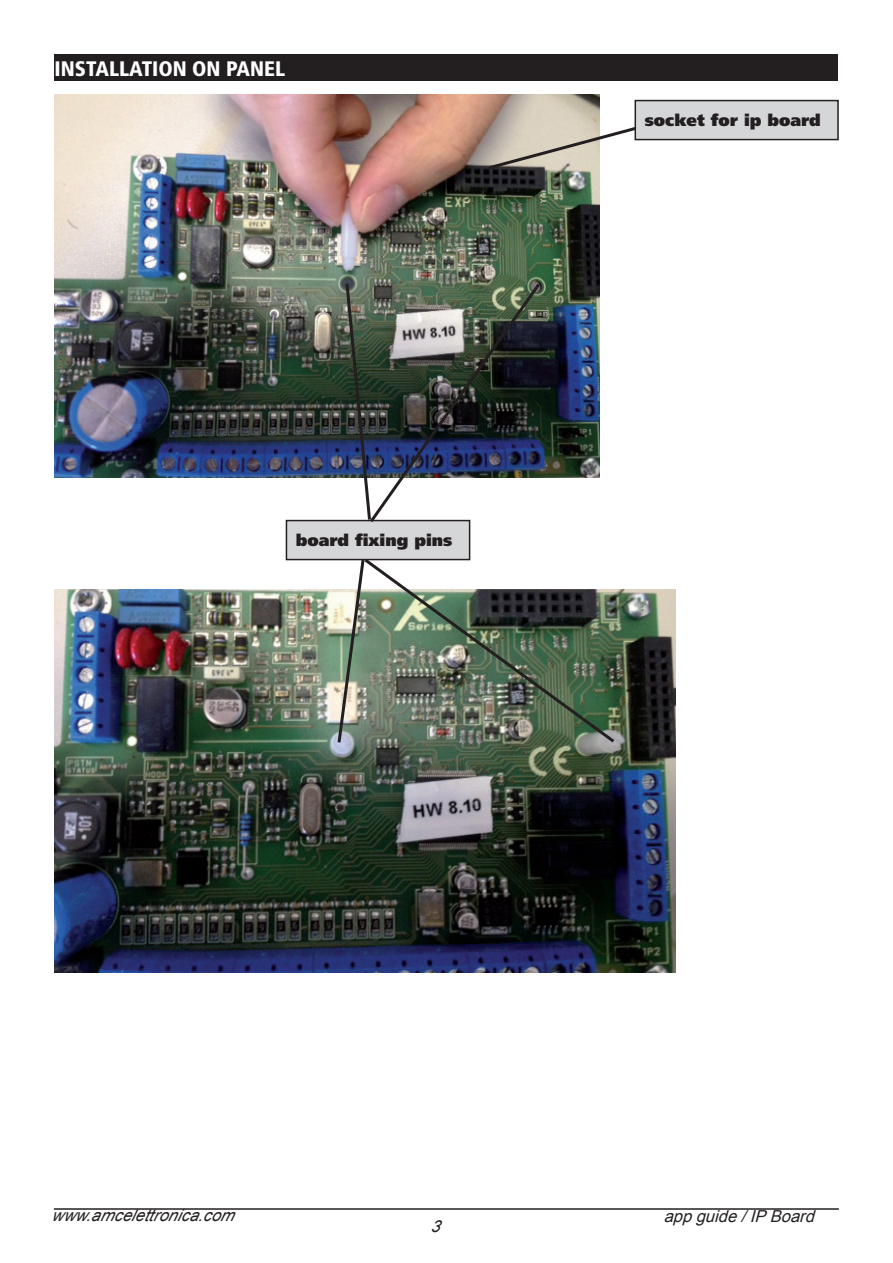
<style>
.page{position:relative;width:893px;height:1263px;background:#fff}
.page>*{position:absolute;margin:0;border:0;box-sizing:border-box;transform-origin:0 0}
.t1{font:900 condensed 21px "Frutiger LT Std";color:#fff}
.t2{font:900 16.5px "Frutiger LT Std";color:#231f20}
.t3{font:italic 16.5px "Arial";color:#231f20}
.t4{font:italic 16.5px "Arial";color:#231f20}
</style>
<div class="page">
<hr style="left:54px;top:1208px;width:785px;height:2px;background:#231f20">
<div style="left:54px;top:55px;width:783px;height:26px;background:#231f20"></div>
<img style="left:55px;top:94px;width:545px;height:383px">
<img style="left:54px;top:589px;width:621px;height:383px">
<svg style="left:487px;top:119px;width:173px;height:52px"></svg>
<div style="left:635px;top:101px;width:203px;height:39px;background:#d5d6d8"></div>
<div style="left:634px;top:100px;width:205px;height:40px;border:2px solid #231f20"></div>
<div style="left:286px;top:520px;width:184px;height:40px;background:#d5d6d8"></div>
<div style="left:286px;top:520px;width:184px;height:40px;border:2px solid #231f20"></div>
<img style="left:344px;top:282px;width:198px;height:242px">
<img style="left:363px;top:557px;width:253px;height:187px">
<img style="left:336px;top:558px;width:30px;height:186px">
<p class="t1" style="left:55px;top:56px;width:232px">INSTALLATION ON PANEL</p>
<p class="t2" style="left:296px;top:530px;width:158px">board fixing pins</p>
<p class="t2" style="left:645px;top:110px;width:178px">socket for ip board</p>
<p class="t3" style="left:51px;top:1204px;width:190px">www.amcelettronica.com</p>
<p class="t4" style="left:664px;top:1205px;width:158px">appguide/IPBoard</p>
<p class="t3" style="left:430px;top:1215px;width:17px">3</p>
</div>
